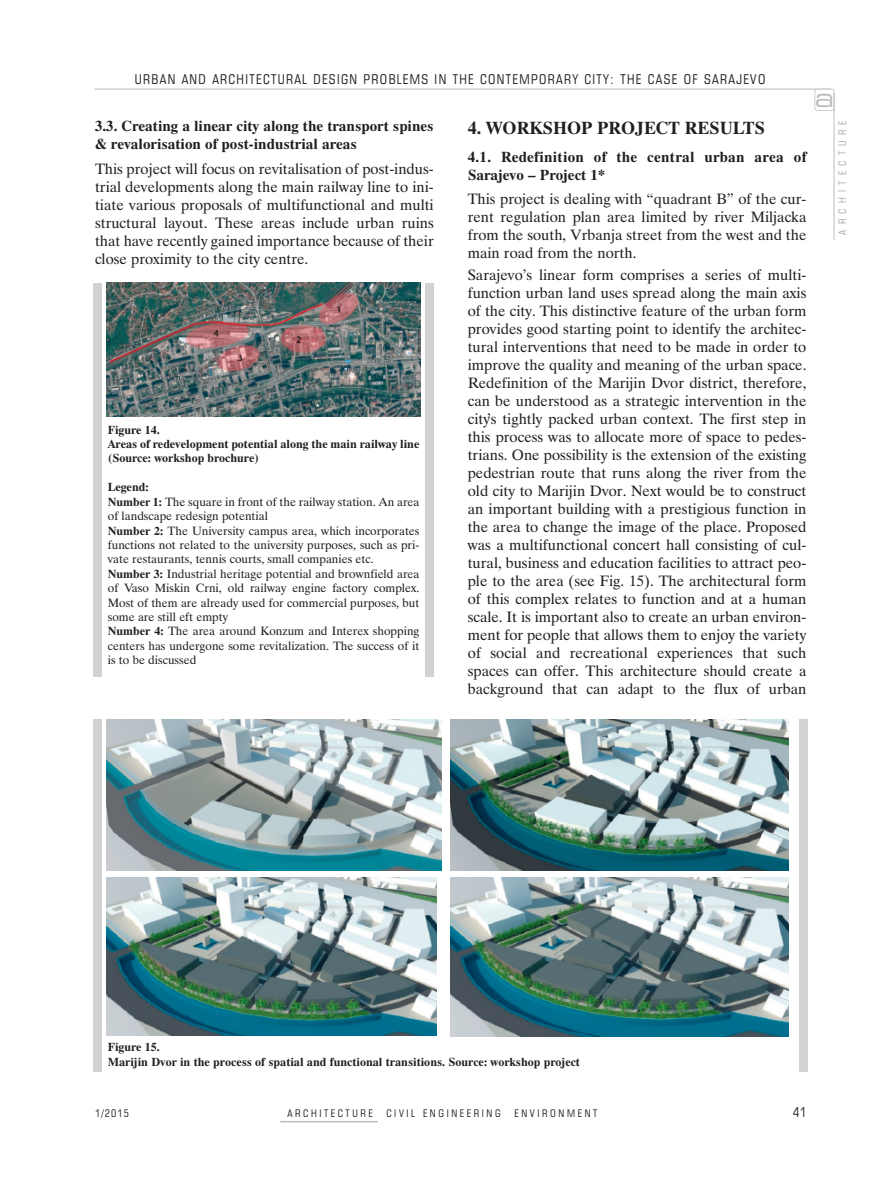
<style>
.page{position:relative;width:893px;height:1191px;background:#fff}
.page>*{position:absolute;margin:0;border:0;box-sizing:border-box;transform-origin:0 0}
.t1{font:25.5px "Square 721 Ex EU";color:#bcbdc0}
.t2{font:700 18px "Dutch 801 EU";color:#231f20}
.t3{font:15px/18px "Dutch 801 EU";color:#231f20;text-align:justify}
.t4{font:700 15px/18px "Dutch 801 EU";color:#231f20}
.t5{font:700 15px/18px "Dutch 801 EU";letter-spacing:.02em;color:#231f20}
.t6{font:13.5px "Square 721 Cn EU";letter-spacing:.1em;color:#231f20}
.t7{font:12px/14.4px "Dutch 801 EU";color:#231f20}
.t8{font:700 12px/14.4px "Dutch 801 EU";color:#231f20}
.t9{font:10.5px "Square 721 Cn EU";letter-spacing:.25em;color:#231f20}
.t10{font:10.5px "Square 721 Cn EU";letter-spacing:.5em;color:#a8a9ad}
.s1{font-weight:700}
</style>
<div class="page">
<hr style="left:94px;top:89px;width:737px;height:1px;background:#bcbdc0">
<div style="left:814px;top:89px;width:20px;height:22px;border:2px solid #bcbdc0;border-radius:3px"></div>
<hr style="left:834px;top:93px;width:1px;height:147px;background:#bcbdc0">
<hr style="left:280px;top:1121px;width:98px;height:1px;background:#bcbdc0">
<div style="left:94px;top:283px;width:8px;height:393px;background:#d1d2d4"></div>
<div style="left:425px;top:283px;width:9px;height:393px;background:#d1d2d4"></div>
<img style="left:106px;top:283px;width:315px;height:133px">
<div style="left:94px;top:719px;width:8px;height:352px;background:#d1d2d4"></div>
<div style="left:799px;top:719px;width:9px;height:352px;background:#d1d2d4"></div>
<img style="left:106px;top:719px;width:335px;height:151px">
<img style="left:451px;top:719px;width:337px;height:151px">
<img style="left:106px;top:877px;width:331px;height:159px">
<img style="left:451px;top:877px;width:337px;height:159px">
<p class="t6" style="left:135px;top:71px;width:632px">URBAN AND ARCHITECTURAL DESIGN PROBLEMS IN THE CONTEMPORARY CITY: THE CASE OF SARAJEVO</p>
<p class="t4" style="left:95px;top:118px;width:340px">3.3. Creating a linear city along the transport spines &amp; revalorisation of post-industrial areas</p>
<p class="t3" style="left:95px;top:160px;width:340px">This project will focus on revitalisation of post-indus&shy;trial developments along the main railway line to ini&shy;tiate various proposals of multifunctional and multi structural layout. These areas include urban ruins that have recently gained importance because of their close proximity to the city centre.</p>
<p class="t2" style="left:468px;top:117px;width:299px">4. WORKSHOP PROJECT RESULTS</p>
<p class="t5" style="left:468px;top:148px;width:340px">4.1. Redefinition of the central urban area of<br>Sarajevo – Project 1*</p>
<p class="t3" style="left:468px;top:190px;width:340px">This project is dealing with “quadrant B” of the cur&shy;rent regulation plan area limited by river Miljacka from the south, Vrbanja street from the west and the main road from the north.</p>
<p class="t3" style="left:468px;top:266px;width:340px">Sarajevo’s linear form comprises a series of multi&shy;function urban land uses spread along the main axis of the city. This distinctive feature of the urban form provides good starting point to identify the architec&shy;tural interventions that need to be made in order to improve the quality and meaning of the urban space.<br>Redefinition of the Marijin Dvor district, therefore, can be understood as a strategic intervention in the city’s tightly packed urban context. The first step in this process was to allocate more of space to pedes&shy;trians. One possibility is the extension of the existing pedestrian route that runs along the river from the old city to Marijin Dvor. Next would be to construct an important building with a prestigious function in the area to change the image of the place. Proposed was a multifunctional concert hall consisting of cul&shy;tural, business and education facilities to attract peo&shy;ple to the area (see Fig. 15). The architectural form of this complex relates to function and at a human scale. It is important also to create an urban environ&shy;ment for people that allows them to enjoy the variety of social and recreational experiences that such spaces can offer. This architecture should create a background that can adapt to the flux of urban</p>
<p class="t8" style="left:108px;top:423px;width:313px">Figure 14.<br>Areas of redevelopment potential along the main railway line (Source: workshop brochure)</p>
<p class="t7" style="left:108px;top:480px;width:313px"><span class="s1">Legend:<br>Number 1:</span> The square in front of the railway station. An area of landscape redesign potential<br><span class="s1">Number 2:</span> The University campus area, which incorporates functions not related to the university purposes, such as pri&shy;vate restaurants, tennis courts, small companies etc.<br><span class="s1">Number 3:</span> Industrial heritage potential and brownfield area of Vaso Miskin Crni, old railway engine factory complex.<br>Most of them are already used for commercial purposes, but some are still eft empty<br><span class="s1">Number 4:</span> The area around Konzum and Interex shopping centers has undergone some revitalization. The success of it is to be discussed</p>
<h1 class="t1" style="left:815px;top:82px;width:21px">a</h1>
<p class="t10" style="left:836px;top:235px;width:116px;rotate:-90deg">ARCHITECTURE</p>
<p class="t8" style="left:108px;top:1040px;width:474px">Figure 15.<br>Marijin Dvor in the process of spatial and functional transitions. Source: workshop project</p>
<p class="t9" style="left:95px;top:1107px;width:36px">1/2015</p>
<p class="t9" style="left:287px;top:1107px;width:87px">ARCHITECTURE</p>
<p class="t9" style="left:386px;top:1107px;width:116px">CIVIL ENGINEERING</p>
<p class="t9" style="left:514px;top:1107px;width:85px">ENVIRONMENT</p>
<p class="t6" style="left:793px;top:1104px;width:15px">41</p>
</div>
